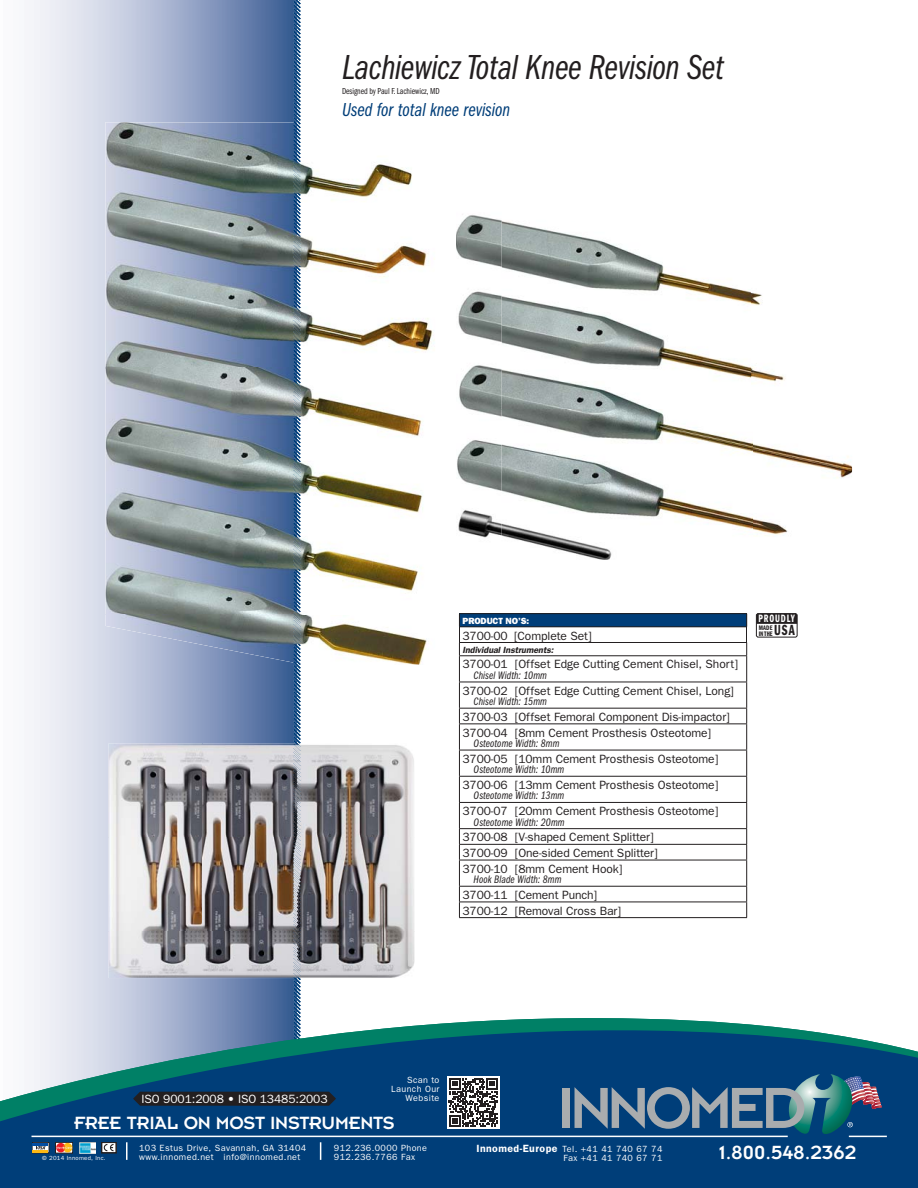
<style>
.page{position:relative;width:918px;height:1188px;background:#fff}
.page>*{position:absolute;margin:0;border:0;box-sizing:border-box;transform-origin:0 0}
.t1{font:36px "ITC Franklin Gothic Std Bk Cp It";letter-spacing:-.01em;color:#231f20}
.t2{font:21px "Insignia";color:#fff}
.t3{font:19.5px "Insignia";letter-spacing:-.01em;color:#fff}
.t4{font:19.5px "ITC Franklin Gothic Std Bk Cp It";color:#003e79}
.t5{font:15.3px "ITC Franklin Gothic Std Dm Cp";color:#231f20;scale:.93 1}
.t6{font:12px/15.8px "Franklin Gothic";letter-spacing:-.005em;color:#231f20}
.t7{font:12px "Franklin Gothic";letter-spacing:-.005em;color:#fff}
.t8{font:11.25px "ITC Franklin Gothic Std Bk Cp It";letter-spacing:.01em;color:#231f20}
.t9{font:10.95px "ITC Franklin Gothic Std Dm Cp";letter-spacing:.08em;color:#fff;scale:.93 1}
.t10{font:9px/9px "Franklin Gothic";letter-spacing:.045em;color:#fff}
.t11{font:9px "ITC Franklin Gothic Std Bk Cp";letter-spacing:-.005em;color:#231f20}
.t12{font:italic 600 9px "Franklin Gothic";letter-spacing:-.005em;color:#231f20}
.t13{font:800 9px "Franklin Gothic";letter-spacing:-.005em;color:#fff}
.t14{font:6.75px/6px "ITC Franklin Gothic Std Dm Cp";letter-spacing:.015em;color:#231f20}
.t15{font:6px "Franklin Gothic";letter-spacing:.045em;color:#fff}
.s1{font-weight:600;font-size:10.5px}
</style>
<div class="page">
<svg style="left:29px;top:0;width:264px;height:1018px"></svg>
<svg style="left:293px;top:0;width:8px;height:1018px;background:#587da1"></svg>
<img style="left:108px;top:743px;width:306px;height:235px">
<img style="left:293px;top:743px;width:8px;height:235px">
<svg style="left:0;top:1018px;width:918px;height:170px;background:#225d89"></svg>
<div style="left:563px;top:1088px;width:7px;height:40px;background:#a9acae"></div>
<svg style="left:575px;top:1074px;width:307px;height:62px;background:#376588"></svg>
<svg style="left:32px;top:1142px;width:17px;height:14px"></svg>
<hr style="left:33px;top:1143px;width:15px;height:3px;background:#034ea2">
<svg style="left:55px;top:1142px;width:18px;height:14px"></svg>
<img style="left:79px;top:1142px;width:17px;height:11px">
<div style="left:101px;top:1142px;width:15px;height:11px;background:#231f20"></div>
<svg style="left:103px;top:1144px;width:12px;height:11px"></svg>
<div style="left:102px;top:1142px;width:14px;height:11px;border:1px solid #231f20"></div>
<div style="left:447px;top:1076px;width:52px;height:52px;background:#fff"></div>
<svg style="left:449px;top:1078px;width:49px;height:49px"></svg>
<svg style="left:133px;top:1092px;width:203px;height:14px;background:#212024"></svg>
<img style="left:297px;top:291px;width:162px;height:374px">
<img style="left:105px;top:122px;width:192px;height:541px">
<img style="left:293px;top:365px;width:8px;height:299px">
<img style="left:502px;top:221px;width:250px;height:339px">
<img style="left:752px;top:293px;width:100px;height:242px">
<img style="left:456px;top:214px;width:46px;height:346px">
<svg style="left:756px;top:613px;width:42px;height:25px"></svg>
<div style="left:459px;top:614px;width:288px;height:13px;background:#003e79"></div>
<hr style="left:459px;top:613px;width:288px;height:1px;background:#231f20">
<hr style="left:459px;top:626px;width:288px;height:1px;background:#231f20">
<svg style="left:460px;top:656px;width:42px;height:246px"></svg>
<hr style="left:459px;top:860px;width:288px;height:1px;background:#231f20">
<hr style="left:459px;top:886px;width:288px;height:1px;background:#231f20">
<hr style="left:459px;top:902px;width:288px;height:1px;background:#231f20">
<hr style="left:459px;top:917px;width:288px;height:1px;background:#231f20">
<hr style="left:459px;top:642px;width:288px;height:1px;background:#231f20">
<svg style="left:459px;top:614px;width:1px;height:303px"></svg>
<svg style="left:502px;top:613px;width:245px;height:304px"></svg>
<hr style="left:459px;top:655px;width:288px;height:1px;background:#231f20">
<hr style="left:459px;top:682px;width:288px;height:1px;background:#231f20">
<hr style="left:459px;top:708px;width:288px;height:1px;background:#231f20">
<hr style="left:459px;top:723px;width:288px;height:1px;background:#231f20">
<hr style="left:459px;top:750px;width:288px;height:1px;background:#231f20">
<hr style="left:459px;top:776px;width:288px;height:1px;background:#231f20">
<hr style="left:459px;top:802px;width:288px;height:1px;background:#231f20">
<hr style="left:459px;top:828px;width:288px;height:1px;background:#231f20">
<hr style="left:459px;top:844px;width:288px;height:1px;background:#231f20">
<h1 class="t1" style="left:342px;top:45px;width:383px">Lachiewicz Total Knee Revision Set</h1>
<h3 class="t4" style="left:342px;top:98px;width:170px">Used for total knee revision</h3>
<p class="t11" style="left:342px;top:87px;width:99px">Designed by Paul F. Lachiewicz, MD</p>
<p class="t13" style="left:462px;top:618px;width:68px">PRODUCT NO’S:</p>
<p class="t9" style="left:759px;top:612px;width:41px">PROUDLY</p>
<p class="t6" style="left:462px;top:629px;width:131px">3700-00 [Complete Set]</p>
<p class="t12" style="left:462px;top:647px;width:93px">Individual Instruments:</p>
<p class="t6" style="left:462px;top:658px;width:277px">3700-01 [Offset Edge Cutting Cement Chisel, Short]</p>
<p class="t8" style="left:474px;top:669px;width:75px">Chisel Width: 10mm</p>
<p class="t6" style="left:462px;top:684px;width:273px">3700-02 [Offset Edge Cutting Cement Chisel, Long]</p>
<p class="t8" style="left:474px;top:695px;width:75px">Chisel Width: 15mm</p>
<p class="t6" style="left:462px;top:710px;width:269px">3700-03 [Offset Femoral Component Dis-impactor]<br>3700-04 [8mm Cement Prosthesis Osteotome]</p>
<p class="t8" style="left:474px;top:737px;width:87px">Osteotome Width: 8mm</p>
<p class="t6" style="left:462px;top:752px;width:257px">3700-05 [10mm Cement Prosthesis Osteotome]</p>
<p class="t8" style="left:474px;top:763px;width:92px">Osteotome Width: 10mm</p>
<p class="t6" style="left:462px;top:778px;width:257px">3700-06 [13mm Cement Prosthesis Osteotome]</p>
<p class="t8" style="left:474px;top:789px;width:92px">Osteotome Width: 13mm</p>
<p class="t6" style="left:462px;top:804px;width:257px">3700-07 [20mm Cement Prosthesis Osteotome]</p>
<p class="t8" style="left:474px;top:815px;width:92px">Osteotome Width: 20mm</p>
<p class="t6" style="left:462px;top:830px;width:197px">3700-08 [V-shaped Cement Splitter]<br>3700-09 [One-sided Cement Splitter]<br>3700-10 [8mm Cement Hook]</p>
<p class="t8" style="left:474px;top:873px;width:89px">Hook Blade Width: 8mm</p>
<p class="t6" style="left:462px;top:888px;width:160px">3700-11 [Cement Punch]<br>3700-12 [Removal Cross Bar]</p>
<p class="t14" style="left:759px;top:624px;width:16px">MADE<br>IN THE</p>
<p class="t5" style="left:774px;top:621px;width:23px">USA</p>
<p class="t10" style="left:391px;top:1077px;width:50px;text-align:right">Scan to<br>Launch Our</p>
<p class="t7" style="left:142px;top:1095px;width:188px">ISO 9001:2008 • ISO 13485:2003</p>
<p class="t10" style="left:406px;top:1095px;width:35px">Website</p>
<h3 class="t3" style="left:74px;top:1116px;width:322px">FREE TRIAL ON MOST INSTRUMENTS</h3>
<p class="t10" style="left:139px;top:1144px;width:169px">103 Estus Drive, Savannah, GA 31404 www.innomed.net info@innomed.net</p>
<p class="t10" style="left:334px;top:1144px;width:95px">912.236.0000 Phone<br>912.236.7766 Fax</p>
<p class="t10" style="left:476px;top:1146px;width:188px"><span class="s1">Innomed-Europe</span> Tel. +41 41 740 67 74</p>
<p class="t15" style="left:42px;top:1156px;width:65px">© 2014 Innomed, Inc.</p>
<p class="t10" style="left:563px;top:1155px;width:100px">Fax +41 41 740 67 71</p>
<h2 class="t2" style="left:719px;top:1146px;width:139px">1.800.548.2362</h2>
</div>
